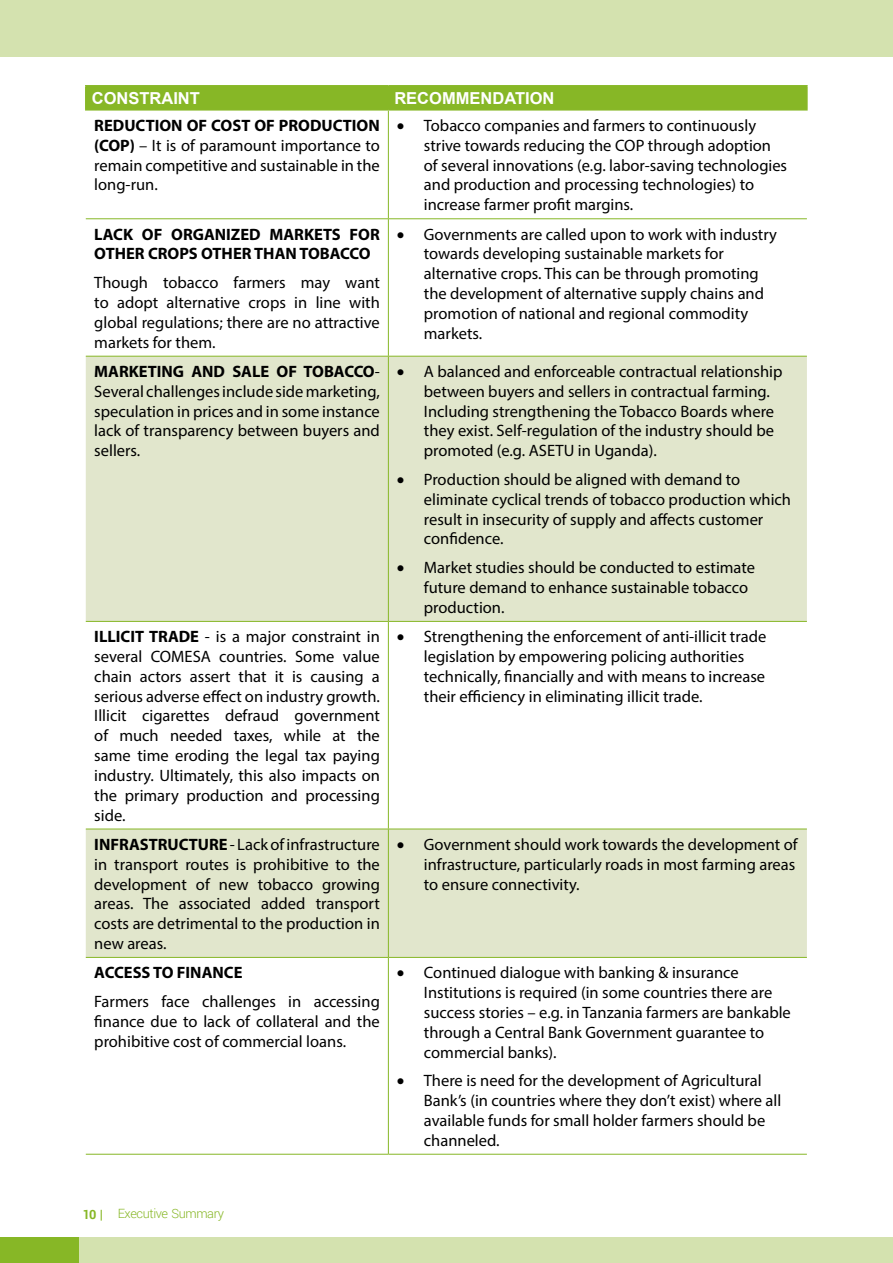
<style>
.page{position:relative;width:893px;height:1263px;background:#fff}
.page>*{position:absolute;margin:0;border:0;box-sizing:border-box;transform-origin:0 0}
.t1{font:16.5px/19.8px "Myriad Pro";color:#000}
.t2{font:700 16.5px/19.8px "Myriad Pro";color:#000}
.t3{font:700 16.5px "Arial";color:#fff}
.t4{font:300 12.75px "Roboto";letter-spacing:-.03em;color:#87b726}
.s1{font-weight:700}
</style>
<div class="page">
<div style="left:0;top:1237px;width:893px;height:26px;background:#d4e2af"></div>
<div style="left:0;top:0;width:893px;height:56px;background:#d4e2af"></div>
<div style="left:0;top:1237px;width:79px;height:26px;background:#87b726"></div>
<svg style="left:86px;top:357px;width:721px;height:600px;fill:#e1e6cc"></svg>
<hr style="left:85px;top:87px;width:2px;height:22px;background:#87b726">
<hr style="left:85px;top:85px;width:303px;height:2px;background:#87b726">
<hr style="left:388px;top:85px;width:420px;height:2px;background:#87b726">
<div style="left:87px;top:87px;width:719px;height:22px;background:#87b726"></div>
<hr style="left:806px;top:87px;width:2px;height:22px;background:#87b726">
<hr style="left:85px;top:109px;width:303px;height:2px;background:#87b726">
<hr style="left:388px;top:109px;width:420px;height:2px;background:#87b726">
<hr style="left:388px;top:111px;width:1px;height:107px;background:#87b726">
<hr style="left:86px;top:218px;width:302px;height:1px;background:#87b726">
<hr style="left:388px;top:219px;width:1px;height:137px;background:#87b726">
<hr style="left:388px;top:218px;width:419px;height:1px;background:#87b726">
<hr style="left:86px;top:356px;width:302px;height:1px;background:#87b726">
<hr style="left:388px;top:357px;width:1px;height:264px;background:#87b726">
<hr style="left:388px;top:356px;width:419px;height:1px;background:#87b726">
<hr style="left:86px;top:621px;width:302px;height:1px;background:#87b726">
<hr style="left:388px;top:622px;width:1px;height:207px;background:#87b726">
<hr style="left:388px;top:621px;width:419px;height:1px;background:#87b726">
<hr style="left:86px;top:829px;width:302px;height:1px;background:#87b726">
<hr style="left:388px;top:829px;width:1px;height:128px;background:#87b726">
<hr style="left:388px;top:829px;width:419px;height:1px;background:#87b726">
<hr style="left:86px;top:957px;width:302px;height:1px;background:#87b726">
<hr style="left:388px;top:958px;width:1px;height:196px;background:#87b726">
<hr style="left:388px;top:957px;width:419px;height:1px;background:#87b726">
<hr style="left:86px;top:1154px;width:302px;height:1px;background:#87b726">
<hr style="left:388px;top:1154px;width:419px;height:1px;background:#87b726">
<p class="t3" style="left:92px;top:87px;width:110px">CONSTRAINT</p>
<p class="t3" style="left:394px;top:87px;width:162px">RECOMMENDATION</p>
<p class="t1" style="left:94px;top:115px;width:287px;text-align:justify"><span class="s1">REDUCTION OF COST OF PRODUCTION (COP)</span> – It is of paramount importance to remain competitive and sustainable in the long-run.</p>
<p class="t1" style="left:424px;top:115px;width:365px;text-indent:-27px">• Tobacco companies and farmers to continuously strive towards reducing the COP through adoption of several innovations (e.g. labor-saving technologies and production and processing technologies) to increase farmer profit margins.</p>
<p class="t2" style="left:94px;top:224px;width:287px">LACK OF ORGANIZED MARKETS FOR<br>OTHER CROPS OTHER THAN TOBACCO</p>
<p class="t1" style="left:94px;top:273px;width:287px;text-align:justify">Though tobacco farmers may want to adopt alternative crops in line with global regulations; there are no attractive markets for them.</p>
<p class="t1" style="left:424px;top:224px;width:355px;text-indent:-27px">• Governments are called upon to work with industry towards developing sustainable markets for alternative crops. This can be through promoting the development of alternative supply chains and promotion of national and regional commodity markets.</p>
<p class="t1" style="left:94px;top:361px;width:287px;text-align:justify"><span class="s1">MARKETING AND SALE OF TOBACCO</span>-Several challenges include side marketing, speculation in prices and in some instance lack of transparency between buyers and sellers.</p>
<p class="t1" style="left:424px;top:361px;width:360px;text-indent:-27px">• A balanced and enforceable contractual relationship between buyers and sellers in contractual farming.<br>Including strengthening the Tobacco Boards where they exist. Self-regulation of the industry should be promoted (e.g. ASETU in Uganda).</p>
<p class="t1" style="left:424px;top:469px;width:369px;text-indent:-27px">• Production should be aligned with demand to eliminate cyclical trends of tobacco production which result in insecurity of supply and affects customer confidence.</p>
<p class="t1" style="left:424px;top:558px;width:333px;text-indent:-27px">• Market studies should be conducted to estimate future demand to enhance sustainable tobacco production.</p>
<p class="t1" style="left:94px;top:627px;width:287px;text-align:justify"><span class="s1">ILLICIT TRADE</span> - is a major constraint in several COMESA countries. Some value chain actors assert that it is causing a serious adverse effect on industry growth.<br>Illicit cigarettes defraud government of much needed taxes, while at the same time eroding the legal tax paying industry. Ultimately, this also impacts on the primary production and processing side.</p>
<p class="t1" style="left:424px;top:627px;width:344px;text-indent:-27px">• Strengthening the enforcement of anti-illicit trade legislation by empowering policing authorities technically, financially and with means to increase their efficiency in eliminating illicit trade.</p>
<p class="t1" style="left:94px;top:834px;width:287px;text-align:justify"><span class="s1">INFRASTRUCTURE</span> - Lack of infrastructure in transport routes is prohibitive to the development of new tobacco growing areas. The associated added transport costs are detrimental to the production in new areas.</p>
<p class="t1" style="left:424px;top:834px;width:375px;text-indent:-27px">• Government should work towards the development of infrastructure, particularly roads in most farming areas to ensure connectivity.</p>
<p class="t2" style="left:94px;top:962px;width:150px">ACCESS TO FINANCE</p>
<p class="t1" style="left:94px;top:991px;width:287px;text-align:justify">Farmers face challenges in accessing finance due to lack of collateral and the prohibitive cost of commercial loans.</p>
<p class="t1" style="left:424px;top:962px;width:368px;text-indent:-27px">• Continued dialogue with banking &amp; insurance Institutions is required (in some countries there are success stories – e.g. in Tanzania farmers are bankable through a Central Bank Government guarantee to commercial banks).</p>
<p class="t1" style="left:424px;top:1070px;width:359px;text-indent:-27px">• There is need for the development of Agricultural Bank’s (in countries where they don’t exist) where all available funds for small holder farmers should be channeled.</p>
<p class="t4" style="left:83px;top:1204px;width:143px"><span class="s1">10 |</span> Executive Summary</p>
</div>
